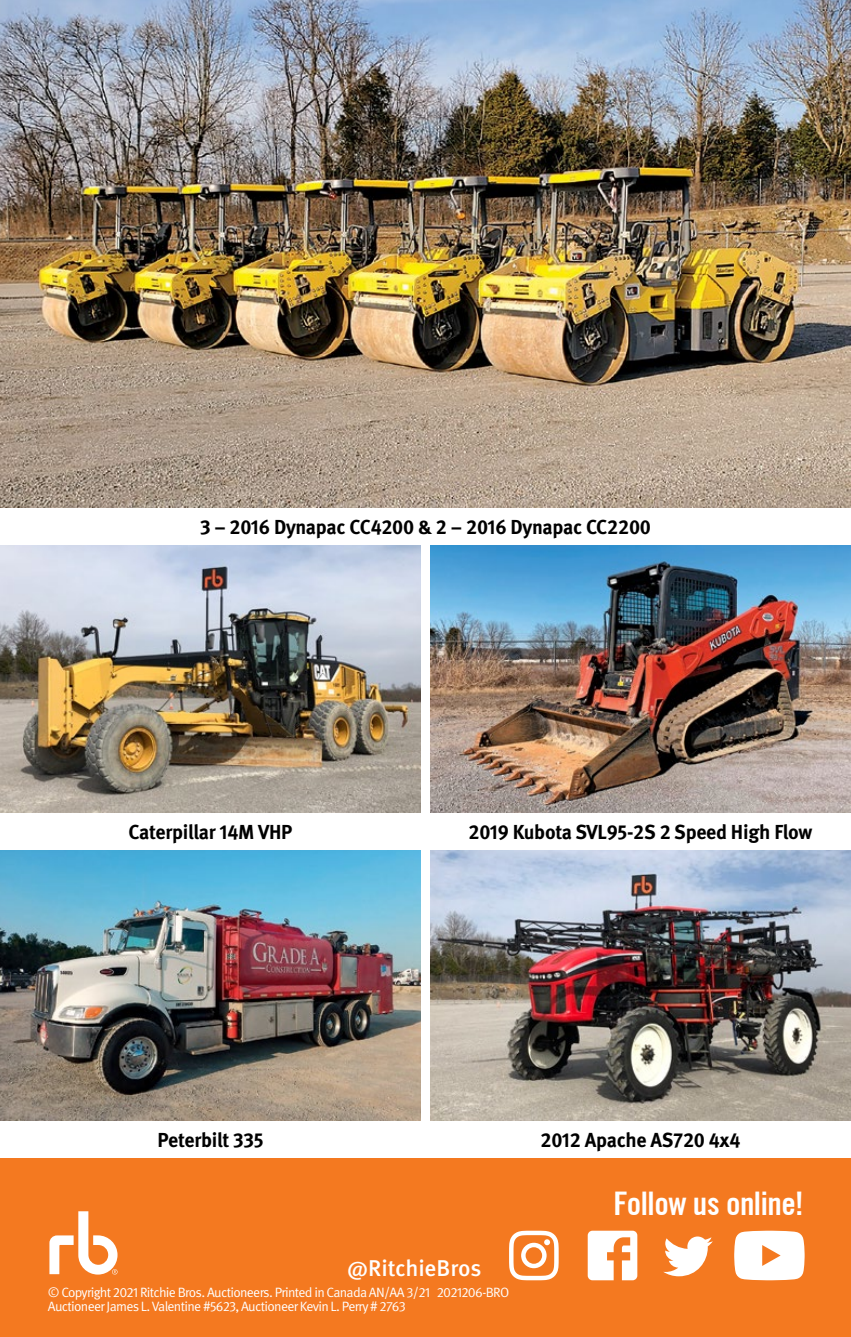
<style>
.page{position:relative;width:851px;height:1337px;background:#fff}
.page>*{position:absolute;margin:0;border:0;box-sizing:border-box;transform-origin:0 0}
.t1{font:700 condensed 32.62px "Trade Gothic No.20";letter-spacing:-.015em;color:#fff}
.t2{font:500 22.72px "Meta Pro";letter-spacing:-.01em;color:#fff}
.t3{font:700 20.25px "Meta Pro";letter-spacing:-.015em;color:#000}
.t4{font:13.5px/14.4px "Meta Pro";letter-spacing:-.05em;color:#fff}
</style>
<div class="page">
<img style="left:0;top:0;width:850px;height:508px">
<img style="left:430px;top:850px;width:420px;height:270px">
<img style="left:0;top:850px;width:421px;height:270px">
<img style="left:430px;top:545px;width:420px;height:268px">
<img style="left:0;top:545px;width:421px;height:268px">
<div style="left:0;top:1157px;width:850px;height:179px;background:#f47920"></div>
<svg style="left:734px;top:1230px;width:70px;height:50px;background:#fdeee4"></svg>
<svg style="left:663px;top:1236px;width:49px;height:40px"></svg>
<svg style="left:587px;top:1230px;width:50px;height:50px"></svg>
<svg style="left:509px;top:1230px;width:49px;height:50px"></svg>
<svg style="left:49px;top:1211px;width:68px;height:63px"></svg>
<h3 class="t3" style="left:200px;top:511px;width:452px">3 – 2016 Dynapac CC4200 &amp; 2 – 2016 Dynapac CC2200</h3>
<h3 class="t3" style="left:128px;top:816px;width:165px">Caterpillar 14M VHP</h3>
<h3 class="t3" style="left:468px;top:816px;width:345px">2019 Kubota SVL95-2S 2 Speed High Flow</h3>
<h3 class="t3" style="left:157px;top:1124px;width:108px">Peterbilt 335</h3>
<h3 class="t3" style="left:540px;top:1124px;width:201px">2012 Apache AS720 4x4</h3>
<h2 class="t2" style="left:347px;top:1250px;width:136px">@RitchieBros</h2>
<p class="t4" style="left:48px;top:1284px;width:463px">© Copyright 2021 Ritchie Bros. Auctioneers. Printed in Canada AN/AA 3/21 2021206-BRO<br>Auctioneer James L. Valentine #5623, Auctioneer Kevin L. Perry # 2763</p>
<h1 class="t1" style="left:613px;top:1183px;width:192px">Follow us online!</h1>
</div>
